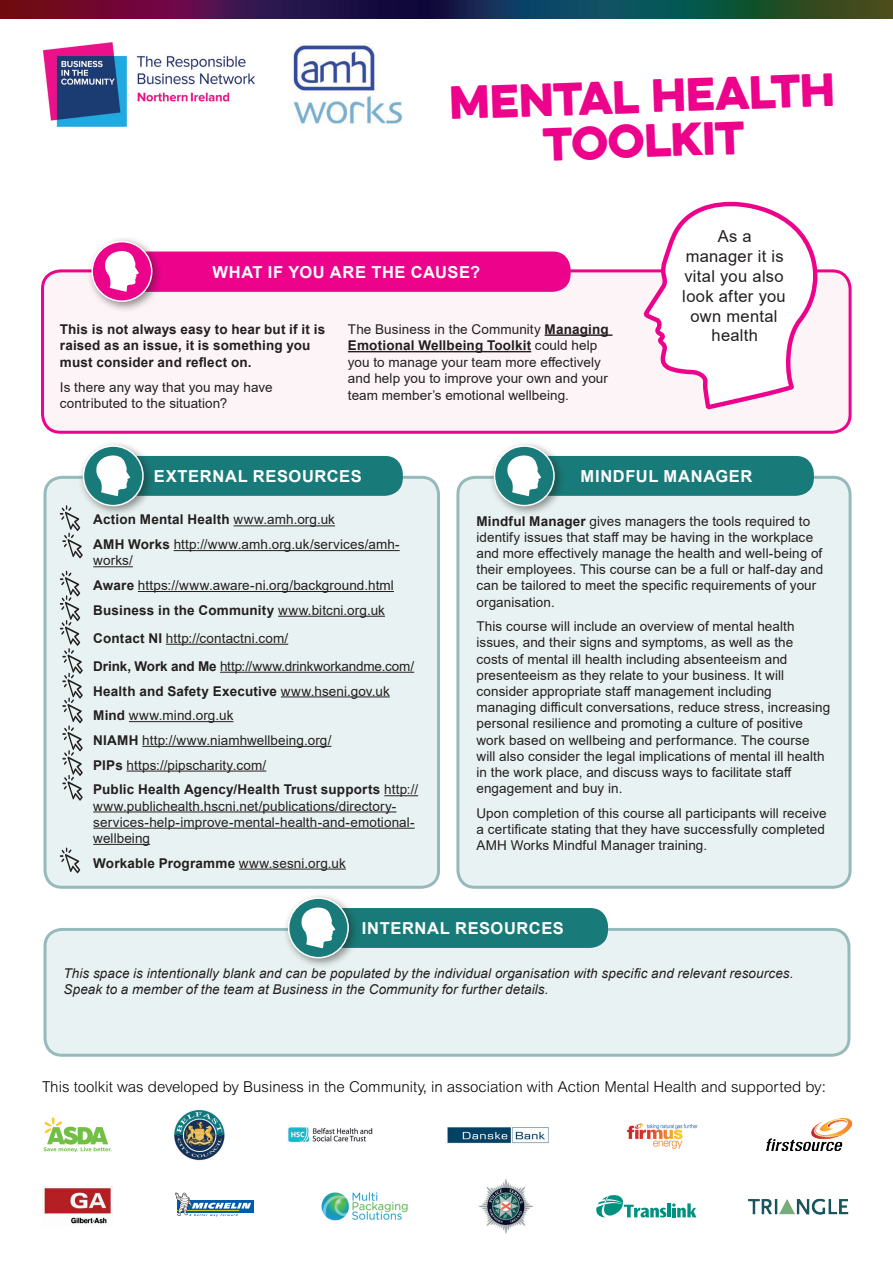
<style>
.page{position:relative;width:893px;height:1263px;background:#fff}
.page>*{position:absolute;margin:0;border:0;box-sizing:border-box;transform-origin:0 0}
.t1{font:41.85px/44.4px "Eveleth W01 Clean";color:#ed028c;text-align:center}
.t2{font:700 16.5px "Arial";letter-spacing:.04em;color:#fff}
.t3{font:16.5px/19.8px "Arial";letter-spacing:.02em;color:#231f20;text-align:center}
.t4{font:300 15px "Arial MT Std";color:#000}
.t5{font:13.5px/16.2px "Arial";letter-spacing:.005em;color:#231f20}
.t6{font:italic 13.5px/16.2px "Arial";letter-spacing:.005em;color:#231f20}
.t7{font:700 13.5px/16.5px "Arial";letter-spacing:.015em;color:#231f20}
.s1{font-weight:700}
.s2{font-weight:400}
</style>
<div class="page">
<svg style="left:0;top:0;width:893px;height:18px;background:#2f2a40"></svg>
<div style="left:43px;top:271px;width:807px;height:161px;background:#fdf4f8;border-radius:18px"></div>
<div style="left:41px;top:269px;width:811px;height:165px;border:3px solid #ed028c;border-radius:18px"></div>
<div style="left:123px;top:251px;width:448px;height:41px;background:#ed028c;border-radius:18px"></div>
<div style="left:87px;top:236px;width:76px;height:77px;background:#231f20;opacity:.5"></div>
<div style="left:92px;top:242px;width:60px;height:59px;background:#ed028c;border-radius:50%"></div>
<svg style="left:105px;top:251px;width:34px;height:41px"></svg>
<div style="left:91px;top:241px;width:61px;height:61px;border:2px solid #fff;border-radius:50%"></div>
<svg style="left:640px;top:201px;width:182px;height:209px"></svg>
<hr style="left:545px;top:334px;width:67px;height:2px;background:#231f20">
<hr style="left:348px;top:351px;width:183px;height:1px;background:#231f20">
<div style="left:45px;top:929px;width:804px;height:126px;background:#e9f2f2;border-radius:17px"></div>
<div style="left:44px;top:928px;width:806px;height:129px;border:3px solid #95babb;border-radius:17px"></div>
<div style="left:45px;top:477px;width:394px;height:410px;background:#e9f2f2;border-radius:17px"></div>
<hr style="left:234px;top:525px;width:101px;height:1px;background:#231f20">
<hr style="left:174px;top:550px;width:226px;height:1px;background:#231f20">
<hr style="left:93px;top:566px;width:40px;height:1px;background:#231f20">
<hr style="left:138px;top:591px;width:256px;height:1px;background:#231f20">
<hr style="left:278px;top:616px;width:107px;height:1px;background:#231f20">
<hr style="left:166px;top:644px;width:122px;height:1px;background:#231f20">
<hr style="left:220px;top:672px;width:194px;height:1px;background:#231f20">
<hr style="left:281px;top:696px;width:109px;height:1px;background:#231f20">
<hr style="left:129px;top:721px;width:104px;height:1px;background:#231f20">
<hr style="left:142px;top:746px;width:189px;height:1px;background:#231f20">
<hr style="left:127px;top:770px;width:139px;height:1px;background:#231f20">
<hr style="left:384px;top:795px;width:34px;height:1px;background:#231f20">
<hr style="left:93px;top:811px;width:303px;height:1px;background:#231f20">
<hr style="left:93px;top:828px;width:322px;height:1px;background:#231f20">
<hr style="left:93px;top:844px;width:57px;height:1px;background:#231f20">
<hr style="left:239px;top:868px;width:107px;height:1px;background:#231f20">
<div style="left:44px;top:476px;width:396px;height:413px;border:3px solid #95babb;border-radius:17px"></div>
<div style="left:458px;top:477px;width:392px;height:410px;background:#e9f2f2;border-radius:17px"></div>
<div style="left:456px;top:476px;width:396px;height:413px;border:3px solid #95babb;border-radius:17px"></div>
<div style="left:296px;top:908px;width:312px;height:40px;background:#187b79;border-radius:18px"></div>
<div style="left:283px;top:893px;width:77px;height:76px;background:#231f20;opacity:.5"></div>
<div style="left:289px;top:898px;width:59px;height:60px;background:#187b79;border-radius:50%"></div>
<svg style="left:301px;top:907px;width:34px;height:41px"></svg>
<div style="left:288px;top:897px;width:61px;height:61px;border:2px solid #fff;border-radius:50%"></div>
<div style="left:91px;top:456px;width:312px;height:40px;background:#187b79;border-radius:18px"></div>
<div style="left:78px;top:441px;width:77px;height:76px;background:#231f20;opacity:.5"></div>
<div style="left:83px;top:446px;width:60px;height:60px;background:#187b79;border-radius:50%"></div>
<svg style="left:96px;top:455px;width:34px;height:41px"></svg>
<div style="left:83px;top:445px;width:61px;height:61px;border:2px solid #fff;border-radius:50%"></div>
<div style="left:502px;top:456px;width:312px;height:40px;background:#187b79;border-radius:18px"></div>
<div style="left:489px;top:441px;width:77px;height:76px;background:#231f20;opacity:.5"></div>
<div style="left:494px;top:446px;width:60px;height:60px;background:#187b79;border-radius:50%"></div>
<svg style="left:507px;top:455px;width:34px;height:41px"></svg>
<div style="left:494px;top:445px;width:61px;height:61px;border:2px solid #fff;border-radius:50%"></div>
<img style="left:447px;top:1127px;width:102px;height:17px">
<img style="left:626px;top:1123px;width:72px;height:26px">
<img style="left:42px;top:1186px;width:71px;height:38px">
<svg style="left:175px;top:1192px;width:79px;height:25px"></svg>
<img style="left:767px;top:1118px;width:85px;height:33px">
<img style="left:478px;top:1179px;width:55px;height:55px">
<svg style="left:596px;top:1195px;width:70px;height:22px"></svg>
<hr style="left:667px;top:1203px;width:4px;height:14px;background:#00907f">
<svg style="left:672px;top:1203px;width:24px;height:14px"></svg>
<svg style="left:44px;top:1117px;width:68px;height:35px"></svg>
<img style="left:321px;top:1192px;width:87px;height:29px">
<svg style="left:60px;top:571px;width:23px;height:230px"></svg>
<svg style="left:60px;top:847px;width:20px;height:26px"></svg>
<svg style="left:60px;top:505px;width:23px;height:53px"></svg>
<img style="left:174px;top:1109px;width:51px;height:52px">
<img style="left:288px;top:1127px;width:85px;height:15px">
<img style="left:748px;top:1198px;width:101px;height:17px">
<img style="left:292px;top:43px;width:111px;height:82px">
<img style="left:44px;top:43px;width:211px;height:83px">
<h1 class="t1" style="left:448px;top:80px;width:387px;rotate:-2deg">Mental Health<br>Toolkit</h1>
<p class="t2" style="left:212px;top:260px;width:269px">WHAT IF YOU ARE THE CAUSE?</p>
<p class="t7" style="left:60px;top:321px;width:267px">This is not always easy to hear but if it is raised as an issue, it is something you must consider and reflect on.</p>
<p class="t5" style="left:60px;top:379px;width:214px">Is there any way that you may have contributed to the situation?</p>
<p class="t5" style="left:348px;top:321px;width:262px">The Business in the Community <span class="s1">Managing Emotional Wellbeing Toolkit</span> could help you to manage your team more effectively and help you to improve your own and your team member’s emotional wellbeing.</p>
<p class="t3" style="left:682px;top:227px;width:105px">As a manager it is vital you also look after you own mental health</p>
<p class="t2" style="left:154px;top:465px;width:209px">EXTERNAL RESOURCES</p>
<p class="t2" style="left:580px;top:465px;width:173px">MINDFUL MANAGER</p>
<p class="t5" style="left:93px;top:507px;width:308px;line-height:24.8px"><span class="s1">Action Mental Health</span> www.amh.org.uk<br><span class="s1">AMH Works</span> http://www.amh.org.uk/services/amh-</p>
<p class="t5" style="left:93px;top:548px;width:302px;line-height:24.8px">works/<br><span class="s1">Aware</span> https://www.aware-ni.org/background.html<br><span class="s1">Business in the Community</span> www.bitcni.org.uk</p>
<p class="t5" style="left:93px;top:624px;width:322px;line-height:28px"><span class="s1">Contact NI</span> http://contactni.com/<br><span class="s1">Drink, Work and Me</span> http://www.drinkworkandme.com/</p>
<p class="t5" style="left:93px;top:678px;width:326px;line-height:24.8px"><span class="s1">Health and Safety Executive</span> www.hseni.gov.uk <span class="s1">Mind</span> www.mind.org.uk<br><span class="s1">NIAMH</span> http://www.niamhwellbeing.org/<br><span class="s1">PIPs</span> https://pipscharity.com/<br><span class="s1">Public Health Agency/Health Trust supports</span> http://</p>
<p class="t5" style="left:93px;top:798px;width:323px">www.publichealth.hscni.net/publications/directory&shy;services-help-improve-mental-health-and-emotional&shy;wellbeing</p>
<p class="t7" style="left:93px;top:855px;width:254px">Workable Programme <span class="s2">www.sesni.org.uk</span></p>
<p class="t5" style="left:476px;top:513px;width:348px"><span class="s1">Mindful Manager</span> gives managers the tools required to identify issues that staff may be having in the workplace and more effectively manage the health and well-being of their employees. This course can be a full or half-day and can be tailored to meet the specific requirements of your organisation.</p>
<p class="t5" style="left:476px;top:618px;width:355px">This course will include an overview of mental health issues, and their signs and symptoms, as well as the<br>costs of mental ill health including absenteeism and presenteeism as they relate to your business. It will consider appropriate staff management including managing difficult conversations, reduce stress, increasing personal resilience and promoting a culture of positive work based on wellbeing and performance. The course will also consider the legal implications of mental ill health in the work place, and discuss ways to facilitate staff engagement and buy in.</p>
<p class="t5" style="left:476px;top:805px;width:352px">Upon completion of this course all participants will receive a certificate stating that they have successfully completed<br>AMH Works Mindful Manager training.</p>
<p class="t2" style="left:362px;top:917px;width:203px">INTERNAL RESOURCES</p>
<p class="t6" style="left:64px;top:965px;width:732px">This space is intentionally blank and can be populated by the individual organisation with specific and relevant resources.<br>Speak to a member of the team at Business in the Community for further details.</p>
<p class="t4" style="left:42px;top:1078px;width:785px">This toolkit was developed by Business in the Community, in association with Action Mental Health and supported by:</p>
</div>
